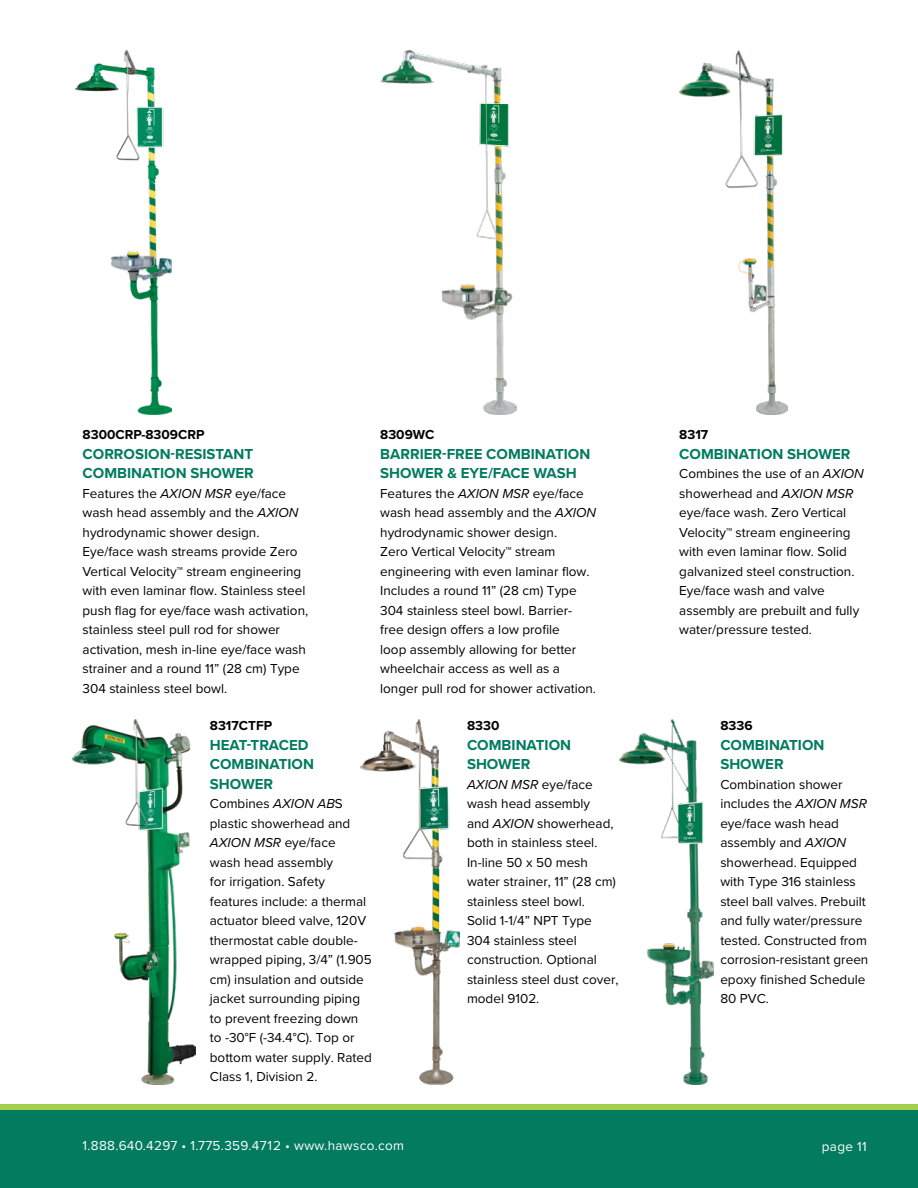
<style>
.page{position:relative;width:918px;height:1188px;background:#fff}
.page>*{position:absolute;margin:0;border:0;box-sizing:border-box;transform-origin:0 0}
.Model_Name_Safety_Gr{font:700 15px/19.5px "Proxima Nova";color:#027b5f}
.Product_Description{font:13.5px/19.5px "Proxima Nova";color:#000}
.t1{font:13.5px "Proxima Nova";letter-spacing:.025em;color:#fff}
.Model_Number_Black_T{font:700 13.5px "Proxima Nova";color:#000}
.s1{font-style:italic}
</style>
<div class="page">
<div style="left:0;top:1107px;width:918px;height:81px;background:#027b5f"></div>
<div style="left:0;top:1104px;width:918px;height:6px;background:#a4ce4b"></div>
<img style="left:679px;top:50px;width:108px;height:365px">
<img style="left:73px;top:720px;width:123px;height:364px">
<img style="left:380px;top:50px;width:136px;height:365px">
<img style="left:76px;top:50px;width:95px;height:365px">
<img style="left:620px;top:720px;width:94px;height:364px">
<img style="left:360px;top:720px;width:100px;height:364px">
<p class="Model_Number_Black_T" style="left:83px;top:425px;width:123px">8300CRP-8309CRP</p>
<p class="Model_Name_Safety_Gr" style="left:83px;top:444px;width:173px">CORROSION-RESISTANT<br>COMBINATION SHOWER</p>
<p class="Product_Description" style="left:83px;top:483px;width:227px">Features the <span class="s1">AXION MSR</span> eye/face wash head assembly and the <span class="s1">AXION </span>hydrodynamic shower design.<br>Eye/face wash streams provide Zero Vertical Velocity™ stream engineering with even laminar flow. Stainless steel push flag for eye/face wash activation, stainless steel pull rod for shower activation, mesh in-line eye/face wash strainer and a round 11” (28 cm) Type 304 stainless steel bowl.</p>
<p class="Model_Number_Black_T" style="left:380px;top:425px;width:56px">8309WC</p>
<p class="Model_Name_Safety_Gr" style="left:380px;top:444px;width:212px">BARRIER-FREE COMBINATION<br>SHOWER &amp; EYE/FACE WASH</p>
<p class="Product_Description" style="left:380px;top:483px;width:217px">Features the <span class="s1">AXION MSR</span> eye/face wash head assembly and the <span class="s1">AXION </span>hydrodynamic shower design.<br>Zero Vertical Velocity™ stream engineering with even laminar flow.<br>Includes a round 11” (28 cm) Type 304 stainless steel bowl. Barrier&shy;free design offers a low profile<br>loop assembly allowing for better wheelchair access as well as a longer pull rod for shower activation.</p>
<p class="Model_Number_Black_T" style="left:210px;top:716px;width:64px">8317CTFP</p>
<p class="Model_Name_Safety_Gr" style="left:210px;top:735px;width:106px">HEAT-TRACED<br>COMBINATION<br>SHOWER</p>
<p class="Product_Description" style="left:210px;top:794px;width:164px">Combines <span class="s1">AXION AB</span>S plastic showerhead and<br><span class="s1">AXION MSR</span> eye/face<br>wash head assembly<br>for irrigation. Safety features include: a thermal actuator bleed valve, 120V thermostat cable double&shy;wrapped piping, 3/4” (1.905 cm) insulation and outside jacket surrounding piping to prevent freezing down to -30°F (-34.4°C). Top or bottom water supply. Rated<br>Class 1, Division 2.</p>
<p class="Model_Number_Black_T" style="left:467px;top:716px;width:34px">8330</p>
<p class="Model_Name_Safety_Gr" style="left:467px;top:735px;width:106px">COMBINATION<br>SHOWER</p>
<p class="Product_Description" style="left:467px;top:774px;width:153px"><span class="s1">AXION MSR</span> eye/face wash head assembly<br>and <span class="s1">AXION</span> showerhead, both in stainless steel.<br>In-line 50 x 50 mesh water strainer, 11” (28 cm) stainless steel bowl.<br>Solid 1-1/4” NPT Type<br>304 stainless steel construction. Optional stainless steel dust cover, model 9102.</p>
<p class="Model_Number_Black_T" style="left:679px;top:425px;width:31px">8317</p>
<p class="Model_Name_Safety_Gr" style="left:679px;top:444px;width:173px">COMBINATION SHOWER</p>
<p class="Product_Description" style="left:679px;top:464px;width:186px">Combines the use of an <span class="s1">AXION </span>showerhead and <span class="s1">AXION MSR </span>eye/face wash. Zero Vertical<br>Velocity™ stream engineering with even laminar flow. Solid galvanized steel construction.<br>Eye/face wash and valve assembly are prebuilt and fully water/pressure tested.</p>
<p class="Model_Number_Black_T" style="left:720px;top:716px;width:34px">8336</p>
<p class="Model_Name_Safety_Gr" style="left:720px;top:735px;width:106px">COMBINATION<br>SHOWER</p>
<p class="Product_Description" style="left:720px;top:774px;width:150px">Combination shower includes the <span class="s1">AXION MSR </span>eye/face wash head assembly and <span class="s1">AXION </span>showerhead. Equipped with Type 316 stainless steel ball valves. Prebuilt and fully water/pressure tested. Constructed from corrosion-resistant green epoxy finished Schedule<br>80 PVC.</p>
<p class="t1" style="left:83px;top:1135px;width:323px">1.888.640.4297 • 1.775.359.4712 • www.hawsco.com</p>
<p class="t1" style="left:822px;top:1136px;width:46px">page 11</p>
</div>
